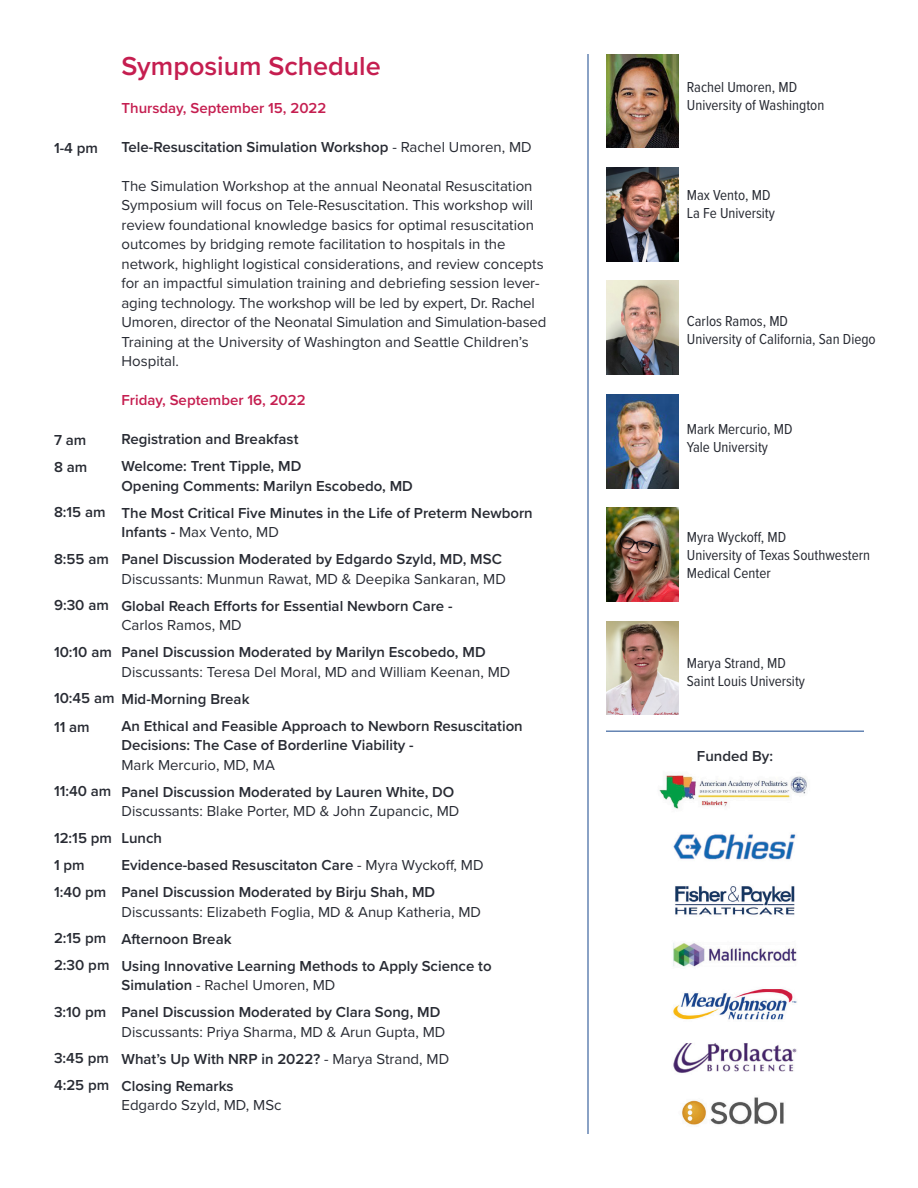
<style>
.page{position:relative;width:918px;height:1188px;background:#fff}
.page>*{position:absolute;margin:0;border:0;box-sizing:border-box;transform-origin:0 0}
.t1{font:600 27px "Proxima Nova";color:#c51e50}
.t2{font:600 15px/19.5px "Proxima Nova";color:#282b33}
.t3{font:15px/19.5px "Proxima Nova";color:#282b33}
.t4{font:15px/18px "Proxima Nova Cond";color:#282b33}
.t5{font:600 15px "Proxima Nova";color:#c51e50}
.s1{font-weight:400}
.s2{font-weight:600}
</style>
<div class="page">
<img style="left:606px;top:54px;width:72px;height:94px">
<img style="left:606px;top:167px;width:72px;height:94px">
<img style="left:606px;top:508px;width:72px;height:94px">
<img style="left:606px;top:281px;width:72px;height:94px">
<img style="left:606px;top:394px;width:72px;height:94px">
<img style="left:606px;top:621px;width:72px;height:94px">
<img style="left:659px;top:775px;width:148px;height:350px">
<hr style="left:606px;top:731px;width:258px;height:1px;background:#17468d">
<hr style="left:588px;top:54px;width:1px;height:1080px;background:#17468d">
<p class="t1" style="left:122px;top:46px;width:261px">Symposium Schedule</p>
<p class="t5" style="left:122px;top:97px;width:206px">Thursday, September 15, 2022</p>
<p class="t2" style="left:122px;top:137px;width:412px">Tele-Resuscitation Simulation Workshop <span class="s1">- Rachel Umoren, MD</span></p>
<p class="t3" style="left:122px;top:175px;width:426px">The Simulation Workshop at the annual Neonatal Resuscitation Symposium will focus on Tele-Resuscitation. This workshop will review foundational knowledge basics for optimal resuscitation outcomes by bridging remote facilitation to hospitals in the network, highlight logistical considerations, and review concepts for an impactful simulation training and debriefing session lever&shy;aging technology. The workshop will be led by expert, Dr. Rachel Umoren, director of the Neonatal Simulation and Simulation-based Training at the University of Washington and Seattle Children’s Hospital.</p>
<p class="t5" style="left:122px;top:389px;width:186px">Friday, September 16, 2022</p>
<p class="t2" style="left:122px;top:429px;width:178px">Registration and Breakfast</p>
<p class="t2" style="left:122px;top:456px;width:181px">Welcome: Trent Tipple, MD</p>
<p class="t2" style="left:122px;top:476px;width:293px">Opening Comments: Marilyn Escobedo, MD</p>
<p class="t2" style="left:122px;top:503px;width:413px">The Most Critical Five Minutes in the Life of Preterm Newborn<br>Infants - <span class="s1">Max Vento, MD</span></p>
<p class="t2" style="left:122px;top:549px;width:382px">Panel Discussion Moderated by Edgardo Szyld, MD, MSC</p>
<p class="t3" style="left:122px;top:568px;width:386px">Discussants: Munmun Rawat, MD &amp; Deepika Sankaran, MD</p>
<p class="t2" style="left:122px;top:596px;width:333px">Global Reach Efforts for Essential Newborn Care -<br><span class="s1">Carlos Ramos, MD</span></p>
<p class="t2" style="left:122px;top:642px;width:366px">Panel Discussion Moderated by Marilyn Escobedo, MD</p>
<p class="t3" style="left:122px;top:661px;width:390px">Discussants: Teresa Del Moral, MD and William Keenan, MD</p>
<p class="t2" style="left:122px;top:689px;width:130px">Mid-Morning Break</p>
<p class="t2" style="left:122px;top:716px;width:403px">An Ethical and Feasible Approach to Newborn Resuscitation<br>Decisions: The Case of Borderline Viability -</p>
<p class="t3" style="left:122px;top:754px;width:155px">Mark Mercurio, MD, MA</p>
<p class="t2" style="left:122px;top:782px;width:334px">Panel Discussion Moderated by Lauren White, DO</p>
<p class="t3" style="left:122px;top:801px;width:339px">Discussants: Blake Porter, MD &amp; John Zupancic, MD</p>
<p class="t2" style="left:122px;top:828px;width:42px">Lunch</p>
<p class="t2" style="left:122px;top:855px;width:364px">Evidence-based Resuscitaton Care <span class="s1">- Myra Wyckoff, MD</span></p>
<p class="t2" style="left:122px;top:882px;width:315px">Panel Discussion Moderated by Birju Shah, MD</p>
<p class="t3" style="left:122px;top:901px;width:361px">Discussants: Elizabeth Foglia, MD &amp; Anup Katheria, MD</p>
<p class="t2" style="left:122px;top:929px;width:112px">Afternoon Break</p>
<p class="t2" style="left:122px;top:956px;width:372px">Using Innovative Learning Methods to Apply Science to</p>
<p class="t3" style="left:122px;top:975px;width:215px"><span class="s2">Simulation</span> - Rachel Umoren, MD</p>
<p class="t2" style="left:122px;top:1002px;width:320px">Panel Discussion Moderated by Clara Song, MD</p>
<p class="t3" style="left:122px;top:1021px;width:325px">Discussants: Priya Sharma, MD &amp; Arun Gupta, MD</p>
<p class="t2" style="left:122px;top:1049px;width:329px">What’s Up With NRP in 2022? <span class="s1">- Marya Strand, MD</span></p>
<p class="t2" style="left:122px;top:1076px;width:114px">Closing Remarks</p>
<p class="t3" style="left:122px;top:1095px;width:162px">Edgardo Szyld, MD, MSc</p>
<p class="t2" style="left:54px;top:138px;width:45px">1-4 pm</p>
<p class="t2" style="left:54px;top:430px;width:34px">7 am</p>
<p class="t2" style="left:54px;top:457px;width:35px">8 am</p>
<p class="t2" style="left:54px;top:502px;width:53px">8:15 am</p>
<p class="t2" style="left:54px;top:549px;width:56px">8:55 am</p>
<p class="t2" style="left:54px;top:595px;width:56px">9:30 am</p>
<p class="t2" style="left:54px;top:642px;width:59px">10:10 am</p>
<p class="t2" style="left:54px;top:688px;width:62px">10:45 am</p>
<p class="t2" style="left:54px;top:717px;width:37px">11 am</p>
<p class="t2" style="left:54px;top:781px;width:59px">11:40 am</p>
<p class="t2" style="left:54px;top:828px;width:60px">12:15 pm</p>
<p class="t2" style="left:54px;top:855px;width:32px">1 pm</p>
<p class="t2" style="left:54px;top:882px;width:54px">1:40 pm</p>
<p class="t2" style="left:54px;top:928px;width:54px">2:15 pm</p>
<p class="t2" style="left:54px;top:955px;width:57px">2:30 pm</p>
<p class="t2" style="left:54px;top:1002px;width:54px">3:10 pm</p>
<p class="t2" style="left:54px;top:1048px;width:57px">3:45 pm</p>
<p class="t2" style="left:54px;top:1075px;width:57px">4:25 pm</p>
<p class="t4" style="left:687px;top:77px;width:112px">Rachel Umoren, MD</p>
<p class="t4" style="left:687px;top:95px;width:139px">University of Washington</p>
<p class="t4" style="left:687px;top:185px;width:85px">Max Vento, MD</p>
<p class="t4" style="left:687px;top:203px;width:90px">La Fe University</p>
<p class="t4" style="left:687px;top:311px;width:103px">Carlos Ramos, MD</p>
<p class="t4" style="left:687px;top:329px;width:190px">University of California, San Diego</p>
<p class="t4" style="left:687px;top:419px;width:107px">Mark Mercurio, MD</p>
<p class="t4" style="left:687px;top:437px;width:83px">Yale University</p>
<p class="t4" style="left:687px;top:527px;width:101px">Myra Wyckoff, MD</p>
<p class="t4" style="left:687px;top:545px;width:185px">University of Texas Southwestern<br>Medical Center</p>
<p class="t4" style="left:687px;top:653px;width:100px">Marya Strand, MD</p>
<p class="t4" style="left:687px;top:671px;width:120px">Saint Louis University</p>
<p class="t2" style="left:697px;top:746px;width:78px">Funded By:</p>
</div>
